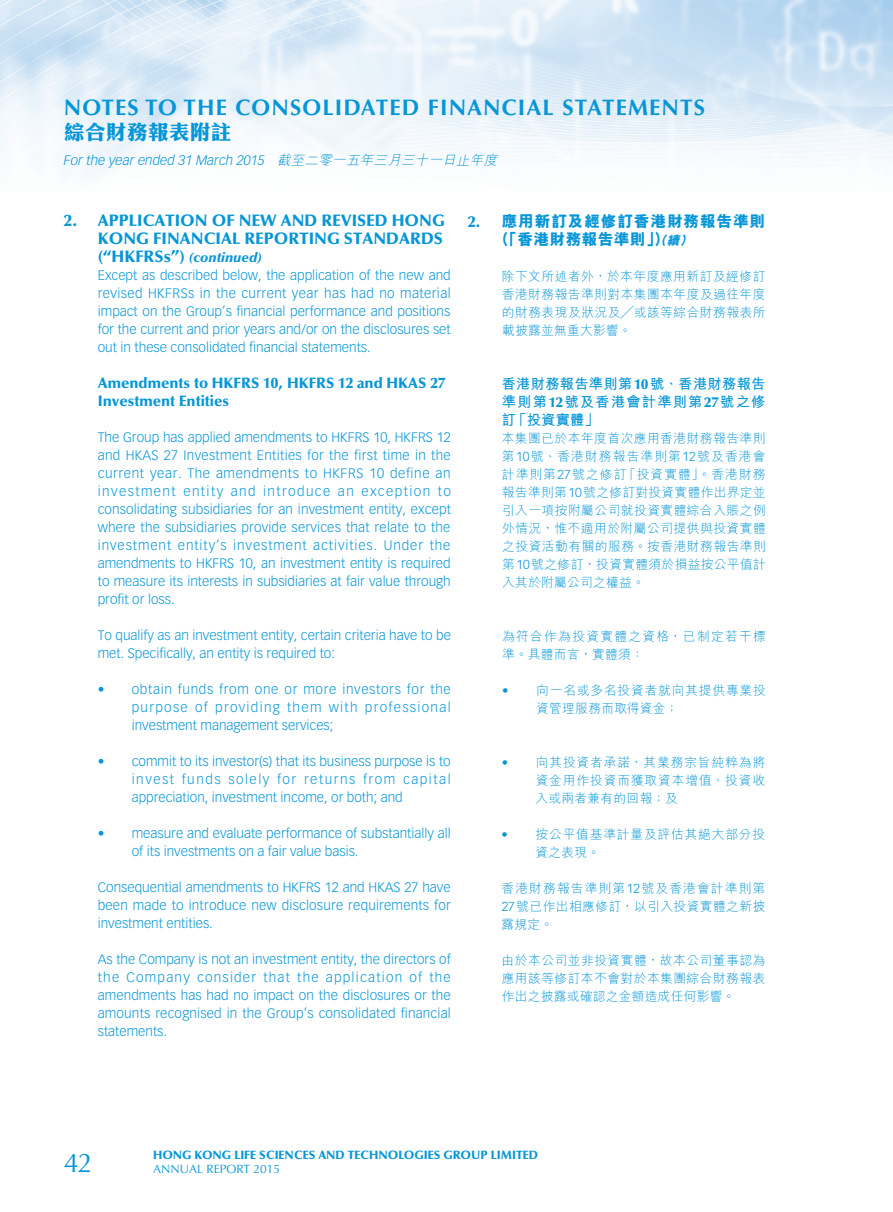
<style>
.page{position:relative;width:893px;height:1212px;background:#fff}
.page>*{position:absolute;margin:0;border:0;box-sizing:border-box;transform-origin:0 0}
.t1{font:27px "Optima LT Std";color:#0696d7}
.t2{font:700 22.5px "Optima LT Std";letter-spacing:.05em;color:#0696d7}
.t3{font:900 21px "M Sung Gold HK";color:#0696d7}
.t4{font:900 16.5px/18px "Optima LT Std";color:#0696d7;text-align:right}
.t5{font:800 15.75px/18px "M Hei HK";letter-spacing:.05em;color:#0696d7}
.t6{font:900 15px/18px "Optima LT Std";color:#0696d7}
.t7{font:700 14.25px/18px "M Hei HK";letter-spacing:.02em;color:#0696d7;text-align:justify}
.t8{font:300 13.5px/18px "Vectora LT Std";color:#0696d7;text-align:justify}
.t9{font:italic 300 13.5px "Vectora LT Std";color:#0696d7}
.t10{font:italic 900 13.5px "Optima LT Std";color:#0696d7}
.t11{font:300 12.75px/18px "M Hei HK";letter-spacing:.04em;color:#0696d7;text-align:justify}
.t12{font:300 12.75px/18px "M Hei HK";letter-spacing:.065em;color:#0696d7}
.t13{font:300 12.75px/18px "M Hei HK";letter-spacing:.1em;color:#0696d7}
.t14{font:900 12px "Optima LT Std";color:#0696d7}
.t15{font:12px "Optima LT Std";color:#0696d7}
.s1{font-family:"M Hei HK"}
.s2{font-style:normal;font-size:16.5px}
.s3{font-family:"Optima LT Std";font-weight:900}
.s4{font-style:italic;font-size:12.75px}
.s5{font-family:"Vectora LT Std"}
</style>
<div class="page">
<img style="left:0;top:0;width:893px;height:176px">
<h2 class="t2" style="left:64px;top:94px;width:643px">NOTES TO THE CONSOLIDATED FINANCIAL STATEMENTS</h2>
<p class="t9" style="left:64px;top:152px;width:438px">For the year ended 31 March 2015 <span class="s1">截至二零一五年三月三十一日止年度</span></p>
<h3 class="t3" style="left:64px;top:121px;width:169px">綜合財務報表附註</h3>
<p class="t4" style="left:64px;top:212px;width:383px">2. APPLICATION OF NEW AND REVISED HONG<br>KONG FINANCIAL REPORTING STANDARDS</p>
<p class="t10" style="left:98px;top:250px;width:165px"><span class="s2">(“HKFRSs”)</span> (continued)</p>
<p class="t8" style="left:98px;top:267px;width:354px">Except as described below, the application of the new and revised HKFRSs in the current year has had no material impact on the Group’s financial performance and positions for the current and prior years and/or on the disclosures set out in these consolidated financial statements.</p>
<p class="t6" style="left:98px;top:374px;width:349px">Amendments to HKFRS 10, HKFRS 12 and HKAS 27<br>Investment Entities</p>
<p class="t8" style="left:98px;top:429px;width:355px">The Group has applied amendments to HKFRS 10, HKFRS 12 and HKAS 27 Investment Entities for the first time in the current year. The amendments to HKFRS 10 define an investment entity and introduce an exception to consolidating subsidiaries for an investment entity, except where the subsidiaries provide services that relate to the investment entity’s investment activities. Under the amendments to HKFRS 10, an investment entity is required to measure its interests in subsidiaries at fair value through profit or loss.</p>
<p class="t8" style="left:98px;top:627px;width:355px">To qualify as an investment entity, certain criteria have to be met. Specifically, an entity is required to:</p>
<p class="t8" style="left:132px;top:681px;width:320px;text-indent:-34px">• obtain funds from one or more investors for the purpose of providing them with professional investment management services;</p>
<p class="t8" style="left:132px;top:753px;width:320px;text-indent:-34px">• commit to its investor(s) that its business purpose is to invest funds solely for returns from capital appreciation, investment income, or both; and</p>
<p class="t8" style="left:132px;top:825px;width:320px;text-indent:-34px">• measure and evaluate performance of substantially all of its investments on a fair value basis.</p>
<p class="t8" style="left:98px;top:879px;width:355px">Consequential amendments to HKFRS 12 and HKAS 27 have been made to introduce new disclosure requirements for investment entities.</p>
<p class="t8" style="left:98px;top:951px;width:355px">As the Company is not an investment entity, the directors of the Company consider that the application of the amendments has had no impact on the disclosures or the amounts recognised in the Group’s consolidated financial statements.</p>
<p class="t5" style="left:494px;top:212px;width:273px;text-indent:-26px"><span class="s3">2.</span> 應用新訂及經修訂香港財務報告準則（「香港財務報告準則」）<span class="s4">（續）</span></p>
<p class="t11" style="left:502px;top:267px;width:265px">除下文所述者外，於本年度應用新訂及經修訂香港財務報告準則對本集團本年度及過往年度的財務表現及狀況及╱或該等綜合財務報表所載披露並無重大影響。</p>
<p class="t7" style="left:502px;top:373px;width:265px">香港財務報告準則第<span class="s3">10</span>號、香港財務報告準則第<span class="s3">12</span>號及香港會計準則第<span class="s3">27</span>號之修訂「投資實體」</p>
<p class="t11" style="left:502px;top:429px;width:266px">本集團已於本年度首次應用香港財務報告準則第<span class="s5">10</span>號、香港財務報告準則第<span class="s5">12</span>號及香港會計準則第<span class="s5">27</span>號之修訂「投資實體」。香港財務報告準則第<span class="s5">10</span>號之修訂對投資實體作出界定並引入一項按附屬公司就投資實體綜合入賬之例外情況，惟不適用於附屬公司提供與投資實體之投資活動有關的服務。按香港財務報告準則第<span class="s5">10</span>號之修訂，投資實體須於損益按公平值計入其於附屬公司之權益。</p>
<p class="t13" style="left:502px;top:627px;width:265px">為符合作為投資實體之資格，已制定若干標準。具體而言，實體須：</p>
<p class="t12" style="left:536px;top:681px;width:231px;text-indent:-34px"><span class="s5">•</span> 向一名或多名投資者就向其提供專業投資管理服務而取得資金；</p>
<p class="t11" style="left:536px;top:753px;width:231px;text-indent:-34px"><span class="s5">•</span> 向其投資者承諾，其業務宗旨純粹為將資金用作投資而獲取資本增值、投資收入或兩者兼有的回報；及</p>
<p class="t12" style="left:536px;top:825px;width:231px;text-indent:-34px"><span class="s5">•</span> 按公平值基準計量及評估其絕大部分投資之表現。</p>
<p class="t11" style="left:502px;top:879px;width:265px">香港財務報告準則第<span class="s5">12</span>號及香港會計準則第<span class="s5">27</span>號已作出相應修訂，以引入投資實體之新披露規定。</p>
<p class="t11" style="left:502px;top:951px;width:265px">由於本公司並非投資實體，故本公司董事認為應用該等修訂本不會對於本集團綜合財務報表作出之披露或確認之金額造成任何影響。</p>
<h1 class="t1" style="left:64px;top:1147px;width:31px">42</h1>
<p class="t14" style="left:153px;top:1148px;width:386px">HONG KONG LIFE SCIENCES AND TECHNOLOGIES GROUP LIMITED</p>
<p class="t15" style="left:153px;top:1162px;width:129px">ANNUAL REPORT 2015</p>
</div>
